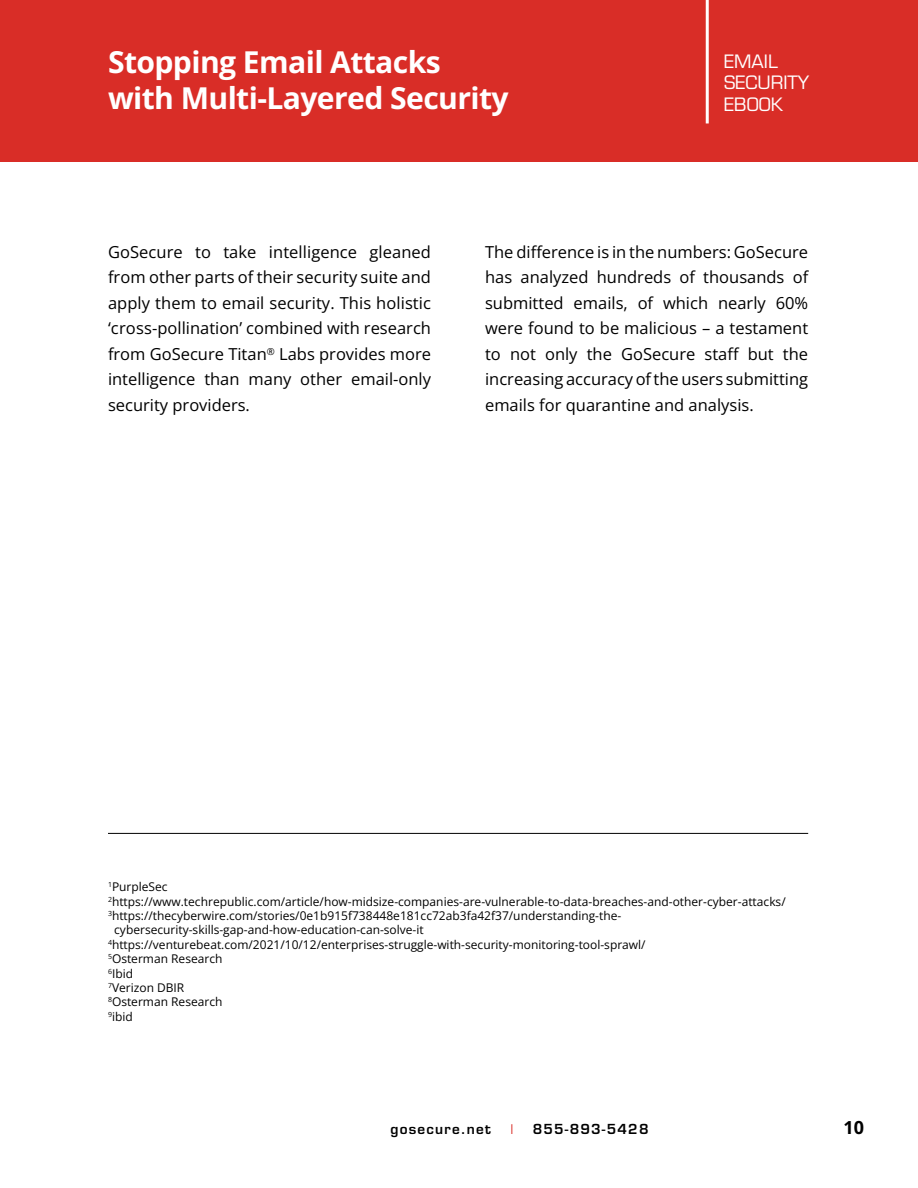
<style>
.page{position:relative;width:918px;height:1188px;background:#fff}
.page>*{position:absolute;margin:0;border:0;box-sizing:border-box;transform-origin:0 0}
.t1{font:700 30.15px/36px "Open Sans";letter-spacing:-.02em;color:#fff}
.t2{font:18px/21.6px "Eurostile LT Std";color:#fff}
.t3{font:700 18px "Open Sans";color:#000}
.t4{font:16.5px/25.5px "Open Sans";color:#000;text-align:justify}
.t5{font:600 13.5px "Eurostile LT Std";letter-spacing:.09em;color:#000}
.t6{font:condensed 13.5px "Eurostile LT Std";color:#d92d27}
.t7{font:12px "Open Sans";color:#000}
</style>
<div class="page">
<hr style="left:108px;top:833px;width:700px;height:1px;background:#000">
<div style="left:0;top:0;width:918px;height:162px;background:#d92d27"></div>
<hr style="left:706px;top:0;width:3px;height:123px;background:#fff">
<h1 class="t1" style="left:108px;top:43px;width:402px">Stopping Email Attacks with Multi-Layered Security</h1>
<p class="t2" style="left:724px;top:50px;width:87px">EMAIL<br>SECURITY<br>EBOOK</p>
<p class="t4" style="left:108px;top:239px;width:325px">GoSecure to take intelligence gleaned from other parts of their security suite and apply them to email security. This holistic ‘cross-pollination’ combined with research from GoSecure Titan<sup>®</sup> Labs provides more intelligence than many other email-only security providers.</p>
<p class="t4" style="left:485px;top:239px;width:325px">The difference is in the numbers: GoSecure has analyzed hundreds of thousands of submitted emails, of which nearly 60% were found to be malicious – a testament to not only the GoSecure staff but the increasing accuracy of the users submitting emails for quarantine and analysis.</p>
<p class="t7" style="left:108px;top:879px;width:61px"><sup>1</sup>PurpleSec</p>
<p class="t7" style="left:108px;top:893px;width:679px"><sup>2</sup>https://www.techrepublic.com/article/how-midsize-companies-are-vulnerable-to-data-breaches-and-other-cyber-attacks/</p>
<p class="t7" style="left:108px;top:907px;width:515px"><sup>3</sup>https://thecyberwire.com/stories/0e1b915f738448e181cc72ab3fa42f37/understanding-the-</p>
<p class="t7" style="left:114px;top:922px;width:311px">cybersecurity-skills-gap-and-how-education-can-solve-it</p>
<p class="t7" style="left:108px;top:936px;width:539px"><sup>4</sup>https://venturebeat.com/2021/10/12/enterprises-struggle-with-security-monitoring-tool-sprawl/</p>
<p class="t7" style="left:108px;top:951px;width:116px"><sup>5</sup>Osterman Research</p>
<p class="t7" style="left:108px;top:965px;width:27px"><sup>6</sup>Ibid</p>
<p class="t7" style="left:108px;top:979px;width:78px"><sup>7</sup>Verizon DBIR</p>
<p class="t7" style="left:108px;top:994px;width:116px"><sup>8</sup>Osterman Research</p>
<p class="t7" style="left:108px;top:1008px;width:26px"><sup>9</sup>ibid</p>
<p class="t5" style="left:391px;top:1121px;width:102px">gosecure.net</p>
<p class="t6" style="left:510px;top:1121px;width:4px">I</p>
<p class="t5" style="left:533px;top:1121px;width:117px">855-893-5428</p>
<p class="t3" style="left:843px;top:1115px;width:22px">10</p>
</div>
